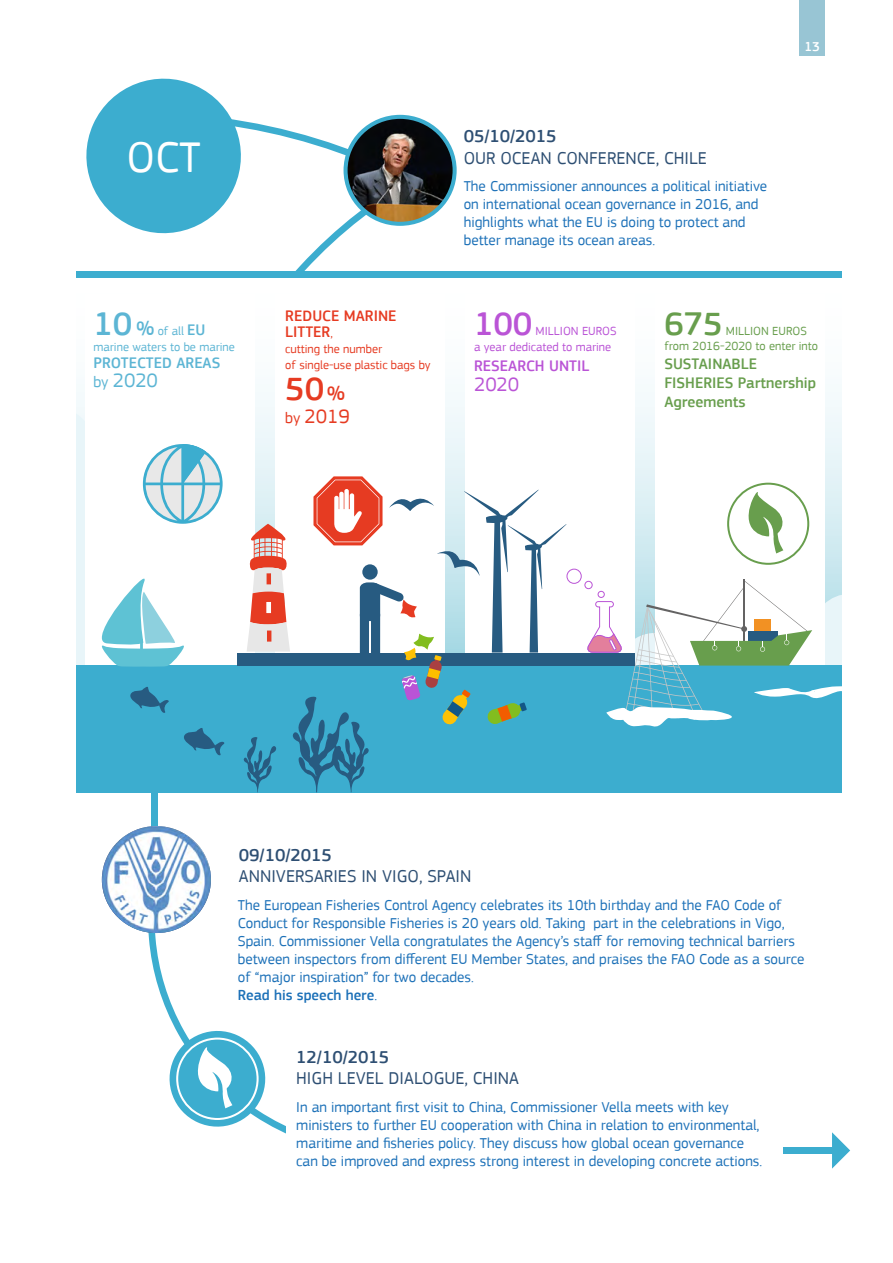
<style>
.page{position:relative;width:893px;height:1263px;background:#fff}
.page>*{position:absolute;margin:0;border:0;box-sizing:border-box;transform-origin:0 0}
.t1{font:45px "PF Square Sans Pro";color:#fff}
.txt{font:500 33.75px "PF Square Sans Pro";color:#e63b22}
.txt-2{font:500 33.75px "PF Square Sans Pro";color:#689e4d}
.txt-3{font:500 33.75px "PF Square Sans Pro";color:#ba54d6}
.txt-4{font:20.25px "PF Square Sans Pro";color:#e63b22}
.TXT_01{font:20.25px "PF Square Sans Pro";color:#5cb5d4}
.txt-5{font:20.25px "PF Square Sans Pro";color:#ba54d6}
.t2{font:18px "PF Square Sans Pro";color:#2e4f73}
.t3{font:500 18px "PF Square Sans Pro";color:#2e4f73}
.txt-6{font:500 15.75px/18.9px "PF Square Sans Pro";color:#689e4d}
.txt-7{font:500 15.75px/15.8px "PF Square Sans Pro";color:#e63b22}
.TXT_01-2{font:500 15.75px "PF Square Sans Pro";color:#5cb5d4}
.txt-8{font:500 15.75px "PF Square Sans Pro";color:#ba54d6}
.txt-9{font:15px/18px "PF Square Sans Pro";color:#1d71b8}
.txt-10{font:500 15px "PF Square Sans Pro";color:#1d71b8}
.t4{font:500 13.5px "PF Square Sans Pro";color:#fff}
.txt-11{font:12.3px/15.8px "PF Square Sans Pro";color:#e63b22}
.txt-12{font:12.3px/14.9px "PF Square Sans Pro";color:#689e4d}
.txt-13{font:12.3px/15.8px "PF Square Sans Pro";color:#ba54d6}
.TXT_01-3{font:12.3px/15.8px "PF Square Sans Pro";color:#5cb5d4}
.s1{font-weight:500;font-size:33.75px}
.s2{font-weight:500;font-size:20.25px}
.s3{font-weight:500;font-size:15.75px}
.s4{font-size:15.75px}
.s5{font-weight:400;font-size:12.3px}
.s6{font-size:20.25px}
.s7{font-weight:400}
</style>
<div class="page">
<div style="left:799px;top:0;width:26px;height:55px;background:#98c5d4"></div>
<svg style="left:832px;top:1132px;width:18px;height:36px"></svg>
<div style="left:457px;top:1147px;width:384px;height:7px;background:#3cadcf"></div>
<svg style="left:148px;top:933px;width:138px;height:201px"></svg>
<svg style="left:295px;top:244px;width:37px;height:27px"></svg>
<div style="left:151px;top:495px;width:6px;height:403px;background:#3cadcf"></div>
<svg style="left:77px;top:392px;width:765px;height:274px;fill:#e8f5f9"></svg>
<div style="left:85px;top:294px;width:169px;height:371px;background:#fff"></div>
<div style="left:275px;top:294px;width:169px;height:371px;background:#fff"></div>
<div style="left:656px;top:294px;width:169px;height:371px;background:#fff"></div>
<div style="left:466px;top:294px;width:169px;height:371px;background:#fff"></div>
<div style="left:77px;top:666px;width:765px;height:127px;background:#3cadcf"></div>
<div style="left:77px;top:271px;width:765px;height:6px;background:#3cadcf"></div>
<svg style="left:86px;top:78px;width:330px;height:166px"></svg>
<img style="left:346px;top:117px;width:107px;height:107px">
<div style="left:344px;top:115px;width:113px;height:111px;border:4px solid #3cadcf;border-radius:50%"></div>
<div style="left:727px;top:483px;width:82px;height:82px;border:2px solid #689e4d;border-radius:50%"></div>
<svg style="left:746px;top:490px;width:42px;height:63px"></svg>
<hr style="left:743px;top:579px;width:2px;height:64px;background:#646363">
<div style="left:237px;top:652px;width:398px;height:13px;background:#275b81"></div>
<svg style="left:585px;top:580px;width:257px;height:147px"></svg>
<div style="left:598px;top:591px;width:7px;height:7px;background:#fff;border:1px solid #ba54d6;border-radius:50%"></div>
<div style="left:584px;top:581px;width:9px;height:8px;background:#fff;border:1px solid #ba54d6;border-radius:50%"></div>
<div style="left:567px;top:569px;width:15px;height:15px;background:#fff;border:1px solid #ba54d6;border-radius:50%"></div>
<svg style="left:142px;top:444px;width:81px;height:80px"></svg>
<svg style="left:83px;top:561px;width:107px;height:106px"></svg>
<svg style="left:184px;top:728px;width:41px;height:27px"></svg>
<svg style="left:130px;top:687px;width:39px;height:26px"></svg>
<svg style="left:244px;top:476px;width:323px;height:316px"></svg>
<img style="left:102px;top:826px;width:109px;height:107px">
<svg style="left:163px;top:1024px;width:109px;height:109px"></svg>
<div style="left:286px;top:1069px;width:497px;height:139px;background:#fff"></div>
<p class="t1" style="left:126px;top:131px;width:76px">OCT</p>
<p class="TXT_01-3" style="left:94px;top:323px;width:143px"><span class="s1">10</span> <span class="s2">%</span> of all <span class="s3">EU </span>marine waters to be marine</p>
<p class="TXT_01-2" style="left:94px;top:353px;width:128px">PROTECTED AREAS</p>
<p class="TXT_01" style="left:94px;top:368px;width:66px"><span class="s4">by</span> 2020</p>
<p class="txt-7" style="left:285px;top:309px;width:113px">REDUCE MARINE<br>LITTER<span class="s5">,</span></p>
<p class="txt-11" style="left:285px;top:341px;width:147px">cutting the number<br>of single-use plastic bags by</p>
<p class="txt" style="left:285px;top:369px;width:61px">50<span class="s6">%</span></p>
<p class="txt-4" style="left:285px;top:404px;width:66px"><span class="s4">by</span> 2019</p>
<p class="t3" style="left:464px;top:126px;width:94px">05/10/2015</p>
<p class="t2" style="left:464px;top:147px;width:245px">OUR OCEAN CONFERENCE, CHILE</p>
<p class="txt-9" style="left:464px;top:177px;width:305px">The Commissioner announces a political initiative on international ocean governance in 2016, and highlights what the EU is doing to protect and better manage its ocean areas.</p>
<p class="t4" style="left:804px;top:39px;width:17px">13</p>
<p class="txt-3" style="left:474px;top:304px;width:60px">100</p>
<p class="txt-13" style="left:474px;top:323px;width:144px;text-indent:61px">MILLION EUROS a year dedicated to marine</p>
<p class="txt-8" style="left:474px;top:357px;width:117px">RESEARCH UNTIL</p>
<p class="txt-5" style="left:474px;top:373px;width:47px">2020</p>
<p class="txt-2" style="left:664px;top:304px;width:60px">675</p>
<p class="txt-12" style="left:664px;top:324px;width:155px;text-indent:61px">MILLION EUROS from 2016-2020 to enter into</p>
<p class="txt-6" style="left:664px;top:354px;width:153px">SUSTAINABLE<br>FISHERIES Partnership<br>Agreements</p>
<p class="t3" style="left:239px;top:844px;width:94px">09/10/2015</p>
<p class="t2" style="left:239px;top:866px;width:234px">ANNIVERSARIES IN VIGO, SPAIN</p>
<p class="txt-9" style="left:238px;top:896px;width:568px">The European Fisheries Control Agency celebrates its 10th birthday and the FAO Code of Conduct for Responsible Fisheries is 20 years old. Taking part in the celebrations in Vigo, Spain. Commissioner Vella congratulates the Agency’s staff for removing technical barriers between inspectors from different EU Member States, and praises the FAO Code as a source of “major inspiration” for two decades.</p>
<p class="txt-10" style="left:238px;top:986px;width:141px">Read his speech here<span class="s7">.</span></p>
<p class="t3" style="left:296px;top:1046px;width:94px">12/10/2015</p>
<p class="t2" style="left:296px;top:1068px;width:224px">HIGH LEVEL DIALOGUE, CHINA</p>
<p class="txt-9" style="left:296px;top:1098px;width:467px">In an important first visit to China, Commissioner Vella meets with key ministers to further EU cooperation with China in relation to environmental, maritime and fisheries policy. They discuss how global ocean governance can be improved and express strong interest in developing concrete actions.</p>
</div>
